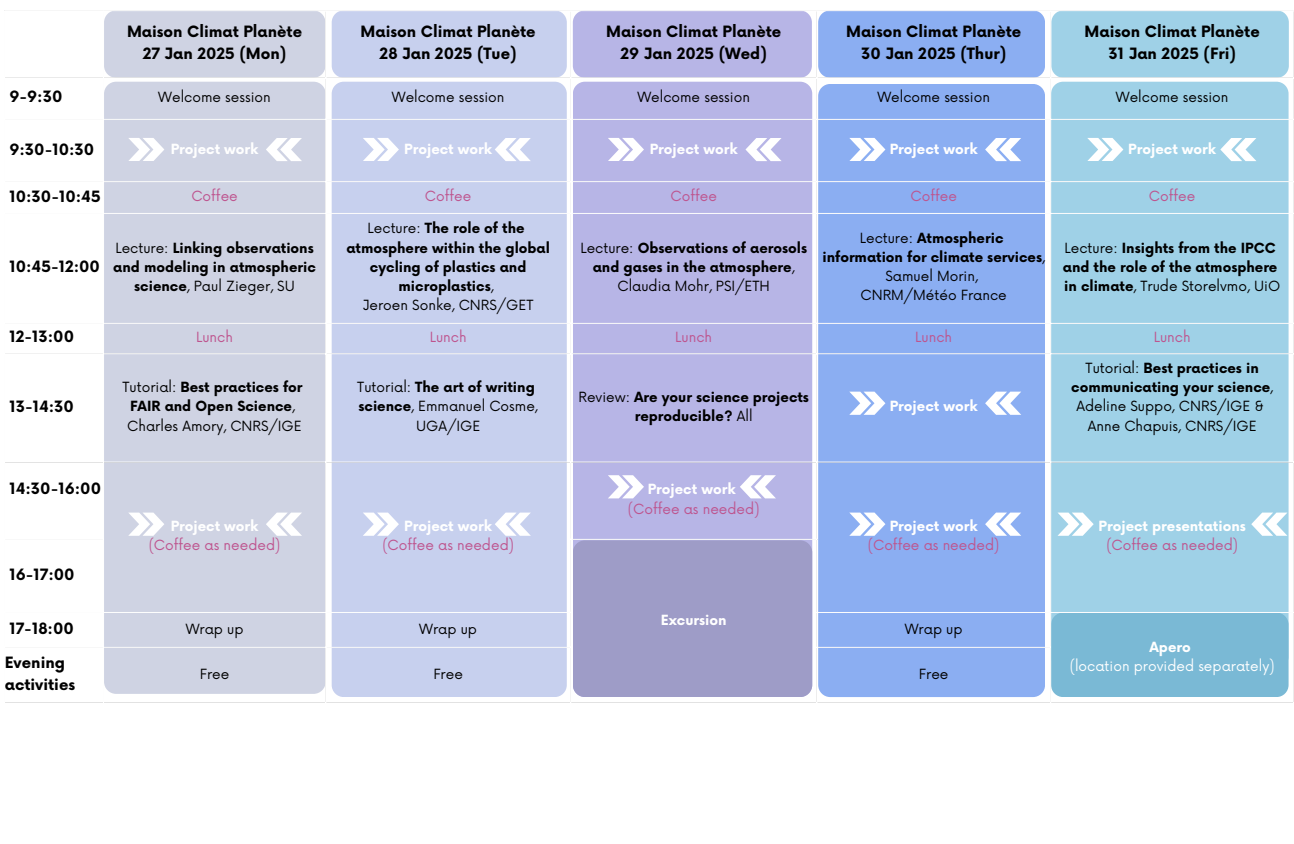
<style>
.page{position:relative;width:1294px;height:844px;background:#fff}
.page>*{position:absolute;margin:0;border:0;box-sizing:border-box;transform-origin:0 0}
.t1{font:700 15.23px "Now";color:#000}
.t2{font:700 13.65px/19.1px "Now";color:#000;text-align:center}
.t3{font:13.65px/19.1px "Now";color:#000;text-align:center}
.t4{font:700 13.65px "Now";color:#fff}
.t5{font:13.65px "Now";color:#be548e}
.t6{font:13.65px "Now";color:#fff}
.s1{font-weight:400}
.s2{font-weight:700}
</style>
<div class="page">
<div style="left:104px;top:10px;width:221px;height:68px;background:#cfd3e3;border-radius:12px"></div>
<div style="left:104px;top:82px;width:222px;height:612px;background:#cfd3e3;border-radius:12px"></div>
<div style="left:332px;top:10px;width:235px;height:68px;background:#c7d0ee;border-radius:12px"></div>
<div style="left:332px;top:82px;width:235px;height:615px;background:#c7d0ee;border-radius:12px"></div>
<div style="left:573px;top:82px;width:239px;height:615px;background:#b7b5e6;border-radius:12px"></div>
<div style="left:573px;top:10px;width:239px;height:68px;background:#b7b5e6;border-radius:12px"></div>
<div style="left:1051px;top:10px;width:237px;height:68px;background:#9fd1e7;border-radius:12px"></div>
<div style="left:1051px;top:82px;width:237px;height:587px;background:#9fd1e7;border-radius:12px"></div>
<div style="left:818px;top:84px;width:227px;height:613px;background:#8baef2;border-radius:12px"></div>
<div style="left:818px;top:10px;width:227px;height:68px;background:#8baef2;border-radius:12px"></div>
<div style="left:1051px;top:612px;width:237px;height:85px;background:#7ab9d5;border-radius:12px"></div>
<div style="left:573px;top:540px;width:239px;height:157px;background:#9e9cc7;border-radius:12px"></div>
<hr style="left:325px;top:11px;width:1px;height:691px;background:#fff">
<hr style="left:4px;top:10px;width:1290px;height:1px;background:#fff">
<hr style="left:4px;top:119px;width:1290px;height:1px;background:#fff">
<hr style="left:4px;top:181px;width:1290px;height:1px;background:#fff">
<hr style="left:4px;top:213px;width:1290px;height:1px;background:#fff">
<hr style="left:4px;top:323px;width:1290px;height:1px;background:#fff">
<hr style="left:4px;top:353px;width:1290px;height:1px;background:#fff">
<hr style="left:4px;top:462px;width:1290px;height:1px;background:#fff">
<hr style="left:570px;top:539px;width:247px;height:1px;background:#fff">
<hr style="left:4px;top:612px;width:567px;height:1px;background:#fff">
<hr style="left:816px;top:612px;width:478px;height:1px;background:#fff">
<hr style="left:4px;top:647px;width:567px;height:1px;background:#fff">
<hr style="left:816px;top:647px;width:235px;height:1px;background:#fff">
<svg style="left:128px;top:138px;width:36px;height:23px"></svg>
<svg style="left:363px;top:138px;width:36px;height:23px"></svg>
<svg style="left:608px;top:138px;width:36px;height:23px"></svg>
<svg style="left:849px;top:138px;width:36px;height:23px"></svg>
<svg style="left:1087px;top:138px;width:36px;height:23px"></svg>
<svg style="left:849px;top:392px;width:36px;height:23px"></svg>
<svg style="left:1220px;top:138px;width:36px;height:23px"></svg>
<svg style="left:985px;top:392px;width:36px;height:23px"></svg>
<svg style="left:985px;top:138px;width:36px;height:23px"></svg>
<svg style="left:745px;top:138px;width:36px;height:23px"></svg>
<svg style="left:495px;top:138px;width:36px;height:23px"></svg>
<svg style="left:266px;top:138px;width:36px;height:23px"></svg>
<svg style="left:128px;top:512px;width:36px;height:23px"></svg>
<svg style="left:266px;top:513px;width:36px;height:23px"></svg>
<svg style="left:495px;top:513px;width:36px;height:23px"></svg>
<svg style="left:740px;top:475px;width:36px;height:23px"></svg>
<svg style="left:985px;top:513px;width:36px;height:23px"></svg>
<svg style="left:363px;top:512px;width:36px;height:23px"></svg>
<svg style="left:608px;top:475px;width:36px;height:23px"></svg>
<svg style="left:849px;top:512px;width:36px;height:23px"></svg>
<svg style="left:1251px;top:513px;width:36px;height:23px"></svg>
<svg style="left:1058px;top:512px;width:35px;height:23px"></svg>
<p class="t1" style="left:127px;top:24px;width:177px">Maison Climat Planète</p>
<p class="t1" style="left:143px;top:45px;width:145px">27 Jan 2025 (Mon)</p>
<p class="t1" style="left:361px;top:24px;width:177px">Maison Climat Planète</p>
<p class="t1" style="left:380px;top:45px;width:139px">28 Jan 2025 (Tue)</p>
<p class="t1" style="left:606px;top:24px;width:177px">Maison Climat Planète</p>
<p class="t1" style="left:620px;top:45px;width:148px">29 Jan 2025 (Wed)</p>
<p class="t1" style="left:846px;top:24px;width:177px">Maison Climat Planète</p>
<p class="t1" style="left:861px;top:45px;width:147px">30 Jan 2025 (Thur)</p>
<p class="t1" style="left:1084px;top:24px;width:177px">Maison Climat Planète</p>
<p class="t1" style="left:1108px;top:45px;width:129px">31 Jan 2025 (Fri)</p>
<p class="t1" style="left:9px;top:89px;width:55px">9-9:30</p>
<p class="t3" style="left:158px;top:88px;width:114px">Welcome session</p>
<p class="t3" style="left:392px;top:88px;width:114px">Welcome session</p>
<p class="t3" style="left:637px;top:88px;width:114px">Welcome session</p>
<p class="t3" style="left:877px;top:88px;width:114px">Welcome session</p>
<p class="t3" style="left:1116px;top:88px;width:114px">Welcome session</p>
<p class="t1" style="left:9px;top:141px;width:86px">9:30-10:30</p>
<p class="t4" style="left:171px;top:142px;width:89px">Project work</p>
<p class="t4" style="left:404px;top:142px;width:89px">Project work</p>
<p class="t4" style="left:650px;top:142px;width:89px">Project work</p>
<p class="t4" style="left:890px;top:142px;width:89px">Project work</p>
<p class="t4" style="left:1128px;top:142px;width:89px">Project work</p>
<p class="t1" style="left:9px;top:188px;width:93px">10:30-10:45</p>
<p class="t5" style="left:191px;top:188px;width:48px">Coffee</p>
<p class="t5" style="left:425px;top:188px;width:48px">Coffee</p>
<p class="t5" style="left:670px;top:188px;width:48px">Coffee</p>
<p class="t5" style="left:910px;top:188px;width:48px">Coffee</p>
<p class="t5" style="left:1149px;top:188px;width:48px">Coffee</p>
<p class="t1" style="left:9px;top:258px;width:92px">10:45-12:00</p>
<p class="t2" style="left:113px;top:239px;width:204px"><span class="s1">Lecture:</span> Linking observations and modeling in atmospheric science<span class="s1">, Paul Zieger, SU</span></p>
<p class="t2" style="left:368px;top:220px;width:158px"><span class="s1">Lecture:</span> The role of the</p>
<p class="t2" style="left:346px;top:239px;width:205px">atmosphere within the global cycling of plastics and microplastics<span class="s1">,</span></p>
<p class="t3" style="left:363px;top:296px;width:172px">Jeroen Sonke, CNRS/GET</p>
<p class="t2" style="left:580px;top:239px;width:228px"><span class="s1">Lecture:</span> Observations of aerosols and gases in the atmosphere<span class="s1">,<br>Claudia Mohr, PSI/ETH</span></p>
<p class="t2" style="left:860px;top:229px;width:145px"><span class="s1">Lecture:</span> Atmospheric</p>
<p class="t2" style="left:822px;top:248px;width:224px">information for climate services<span class="s1">,<br>Samuel Morin,</span></p>
<p class="t3" style="left:860px;top:287px;width:148px">CNRM/Météo France</p>
<p class="t2" style="left:1064px;top:239px;width:213px"><span class="s1">Lecture:</span> Insights from the IPCC</p>
<p class="t2" style="left:1063px;top:258px;width:216px">and the role of the atmosphere</p>
<p class="t3" style="left:1064px;top:277px;width:217px"><span class="s2">in climate</span>, Trude Storelvmo, UiO</p>
<p class="t1" style="left:9px;top:328px;width:66px">12-13:00</p>
<p class="t5" style="left:196px;top:329px;width:38px">Lunch</p>
<p class="t5" style="left:430px;top:329px;width:38px">Lunch</p>
<p class="t5" style="left:675px;top:329px;width:38px">Lunch</p>
<p class="t5" style="left:915px;top:329px;width:38px">Lunch</p>
<p class="t5" style="left:1153px;top:329px;width:38px">Lunch</p>
<p class="t1" style="left:9px;top:398px;width:66px">13-14:30</p>
<p class="t1" style="left:9px;top:481px;width:93px">14:30-16:00</p>
<p class="t1" style="left:9px;top:566px;width:67px">16-17:00</p>
<p class="t2" style="left:123px;top:378px;width:181px"><span class="s1">Tutorial:</span> Best practices for</p>
<p class="t2" style="left:130px;top:398px;width:166px">FAIR and Open Science<span class="s1">,</span></p>
<p class="t3" style="left:127px;top:417px;width:176px">Charles Amory, CNRS/IGE</p>
<p class="t4" style="left:171px;top:519px;width:89px">Project work</p>
<p class="t5" style="left:149px;top:537px;width:133px">(Coffee as needed)</p>
<p class="t2" style="left:357px;top:378px;width:179px"><span class="s1">Tutorial:</span> The art of writing</p>
<p class="t3" style="left:358px;top:397px;width:181px"><span class="s2">science</span>, Emmanuel Cosme,<br>UGA/IGE</p>
<p class="t2" style="left:578px;top:388px;width:232px"><span class="s1">Review:</span> Are your science projects reproducible? <span class="s1">All</span></p>
<p class="t4" style="left:890px;top:399px;width:89px">Project work</p>
<p class="t4" style="left:404px;top:519px;width:89px">Project work</p>
<p class="t5" style="left:382px;top:537px;width:133px">(Coffee as needed)</p>
<p class="t4" style="left:648px;top:482px;width:89px">Project work</p>
<p class="t5" style="left:628px;top:501px;width:133px">(Coffee as needed)</p>
<p class="t4" style="left:890px;top:519px;width:89px">Project work</p>
<p class="t5" style="left:868px;top:537px;width:133px">(Coffee as needed)</p>
<p class="t4" style="left:661px;top:612px;width:67px">Excursion</p>
<p class="t1" style="left:9px;top:620px;width:66px">17-18:00</p>
<p class="t3" style="left:186px;top:620px;width:59px">Wrap up</p>
<p class="t3" style="left:419px;top:620px;width:59px">Wrap up</p>
<p class="t3" style="left:905px;top:620px;width:59px">Wrap up</p>
<p class="t2" style="left:1071px;top:359px;width:203px"><span class="s1">Tutorial:</span> Best practices in communicating your science<span class="s1">,<br>Adeline Suppo, CNRS/IGE &amp;</span></p>
<p class="t3" style="left:1087px;top:417px;width:170px">Anne Chapuis, CNRS/IGE</p>
<p class="t4" style="left:1098px;top:519px;width:149px">Project presentations</p>
<p class="t5" style="left:1106px;top:537px;width:133px">(Coffee as needed)</p>
<p class="t4" style="left:1149px;top:639px;width:43px">Apero</p>
<p class="t1" style="left:5px;top:655px;width:62px">Evening</p>
<p class="t6" style="left:1070px;top:658px;width:206px">(location provided separately)</p>
<p class="t1" style="left:5px;top:676px;width:72px">activities</p>
<p class="t3" style="left:200px;top:665px;width:31px">Free</p>
<p class="t3" style="left:433px;top:665px;width:31px">Free</p>
<p class="t3" style="left:919px;top:665px;width:31px">Free</p>
</div>
